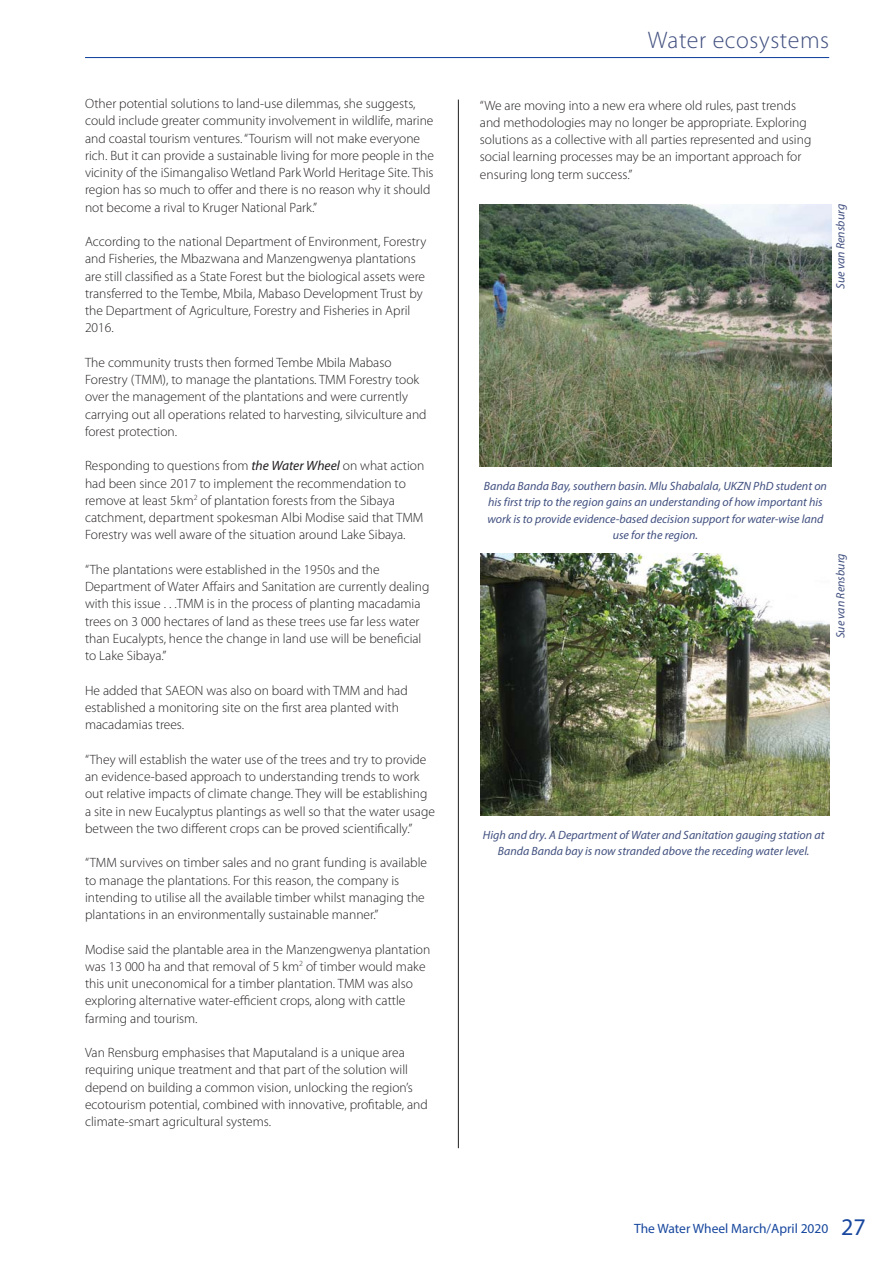
<style>
.page{position:relative;width:893px;height:1263px;background:#fff}
.page>*{position:absolute;margin:0;border:0;box-sizing:border-box;transform-origin:0 0}
.t1{font:300 24px "Myriad Pro";letter-spacing:.025em;color:#415080}
.t2{font:300 13.5px/17.2px "Myriad Pro";color:#231f20}
.t3{font:13.5px "Myriad Pro";color:#17479e}
.t4{font:italic 12px/16.5px "Myriad Pro";color:#415080;text-align:center}
.s1{font-weight:400;font-style:italic}
.s2{font-size:24px}
</style>
<div class="page">
<hr style="left:85px;top:57px;width:744px;height:1px;background:#17479e">
<hr style="left:458px;top:100px;width:1px;height:1048px;background:#231f20">
<img style="left:480px;top:204px;width:351px;height:262px">
<img style="left:480px;top:554px;width:349px;height:261px">
<p class="t2" style="left:85px;top:96px;width:350px">Other potential solutions to land-use dilemmas, she suggests, could include greater community involvement in wildlife, marine and coastal tourism ventures. “Tourism will not make everyone rich. But it can provide a sustainable living for more people in the vicinity of the iSimangaliso Wetland Park World Heritage Site. This region has so much to offer and there is no reason why it should not become a rival to Kruger National Park.”</p>
<p class="t2" style="left:85px;top:234px;width:343px">According to the national Department of Environment, Forestry and Fisheries, the Mbazwana and Manzengwenya plantations are still classified as a State Forest but the biological assets were transferred to the Tembe, Mbila, Mabaso Development Trust by the Department of Agriculture, Forestry and Fisheries in April 2016.</p>
<p class="t2" style="left:85px;top:355px;width:343px">The community trusts then formed Tembe Mbila Mabaso Forestry (TMM), to manage the plantations. TMM Forestry took over the management of the plantations and were currently carrying out all operations related to harvesting, silviculture and forest protection.</p>
<p class="t2" style="left:85px;top:459px;width:341px">Responding to questions from <span class="s1">the Water Wheel</span> on what action had been since 2017 to implement the recommendation to remove at least 5km<sup>2</sup> of plantation forests from the Sibaya catchment, department spokesman Albi Modise said that TMM Forestry was well aware of the situation around Lake Sibaya.</p>
<p class="t2" style="left:85px;top:562px;width:346px">“The plantations were established in the 1950s and the Department of Water Affairs and Sanitation are currently dealing with this issue . . .TMM is in the process of planting macadamia trees on 3 000 hectares of land as these trees use far less water than Eucalypts, hence the change in land use will be beneficial to Lake Sibaya.”</p>
<p class="t2" style="left:85px;top:683px;width:324px">He added that SAEON was also on board with TMM and had established a monitoring site on the first area planted with macadamias trees.</p>
<p class="t2" style="left:85px;top:752px;width:351px">“They will establish the water use of the trees and try to provide an evidence-based approach to understanding trends to work out relative impacts of climate change. They will be establishing a site in new Eucalyptus plantings as well so that the water usage between the two different crops can be proved scientifically.”</p>
<p class="t2" style="left:85px;top:855px;width:344px">“TMM survives on timber sales and no grant funding is available to manage the plantations. For this reason, the company is intending to utilise all the available timber whilst managing the plantations in an environmentally sustainable manner.”</p>
<p class="t2" style="left:85px;top:942px;width:347px">Modise said the plantable area in the Manzengwenya plantation was 13 000 ha and that removal of 5 km<sup>2</sup> of timber would make this unit uneconomical for a timber plantation. TMM was also exploring alternative water-efficient crops, along with cattle farming and tourism.</p>
<p class="t2" style="left:85px;top:1045px;width:344px">Van Rensburg emphasises that Maputaland is a unique area requiring unique treatment and that part of the solution will depend on building a common vision, unlocking the region’s ecotourism potential, combined with innovative, profitable, and climate-smart agricultural systems.</p>
<h1 class="t1" style="left:648px;top:31px;width:183px">Water ecosystems</h1>
<p class="t2" style="left:480px;top:98px;width:333px">“We are moving into a new era where old rules, past trends and methodologies may no longer be appropriate. Exploring solutions as a collective with all parties represented and using social learning processes may be an important approach for ensuring long term success.”</p>
<p class="t4" style="left:833px;top:289px;width:86px;rotate:-90deg">Sue van Rensburg</p>
<p class="t4" style="left:484px;top:478px;width:345px">Banda Banda Bay, southern basin. Mlu Shabalala, UKZN PhD student on his first trip to the region gains an understanding of how important his work is to provide evidence-based decision support for water-wise land use for the region.</p>
<p class="t4" style="left:833px;top:638px;width:86px;rotate:-90deg">Sue van Rensburg</p>
<p class="t4" style="left:483px;top:828px;width:343px">High and dry. A Department of Water and Sanitation gauging station at<br>Banda Banda bay is now stranded above the receding water level.</p>
<p class="t3" style="left:634px;top:1223px;width:233px">The Water Wheel March/April 2020 <span class="s2">27</span></p>
</div>
